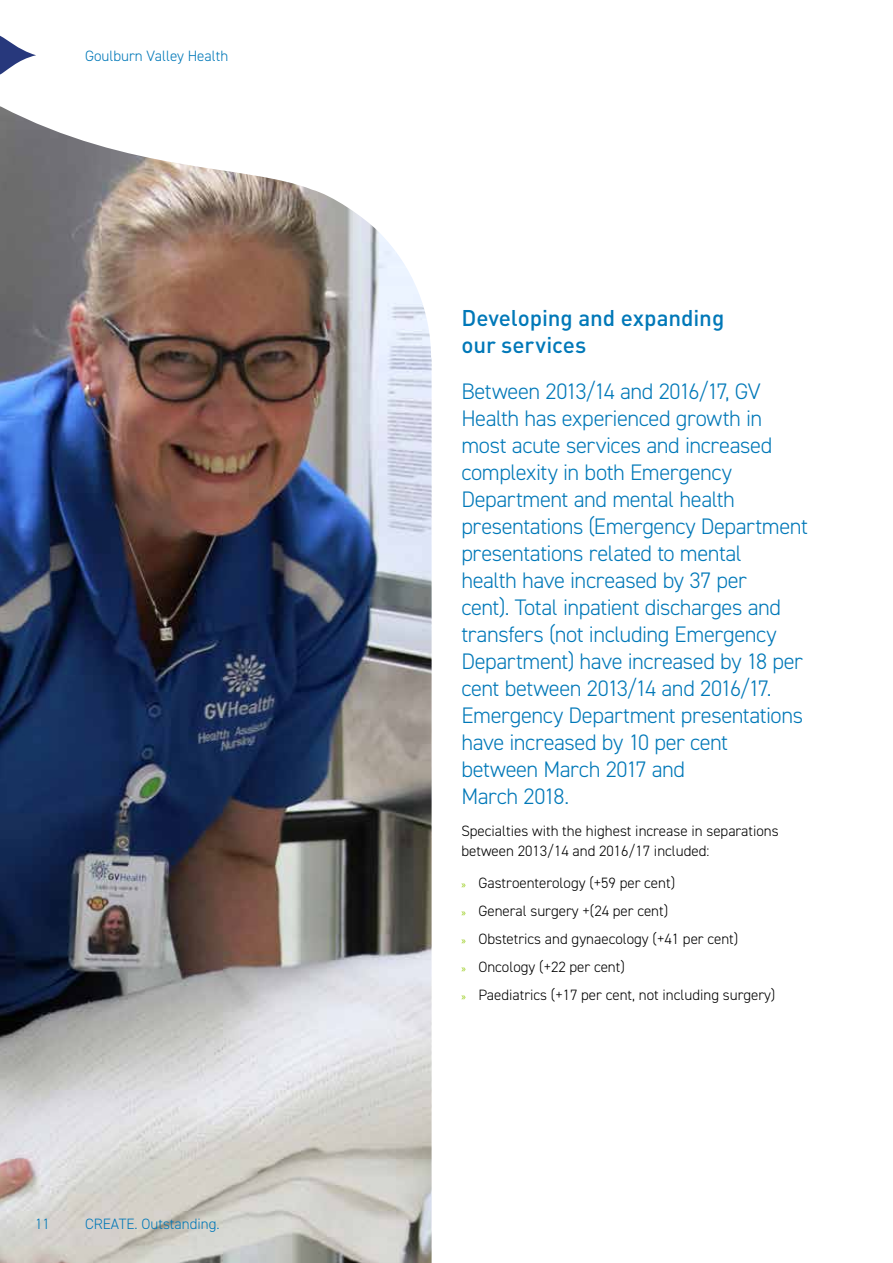
<style>
.page{position:relative;width:893px;height:1263px;background:#fff}
.page>*{position:absolute;margin:0;border:0;box-sizing:border-box;transform-origin:0 0}
.t1{font:300 22.5px/27px "DIN2014";letter-spacing:-.02em;color:#0078b8}
.t2{font:500 22.5px/27px "DIN";letter-spacing:-.005em;color:#0078b8}
.t3{font:300 15px/28px "DIN2014";color:#000}
.t4{font:300 15px "DIN2014";color:#0078b8}
.s1{font-family:"Myriad Pro";font-weight:400;font-size:10.5px;color:#90c808}
</style>
<div class="page">
<svg style="left:0;top:35px;width:36px;height:40px"></svg>
<img style="left:0;top:106px;width:432px;height:1157px">
<p class="t4" style="left:85px;top:46px;width:145px">Goulburn Valley Health</p>
<p class="t4" style="left:35px;top:1214px;width:16px">11</p>
<p class="t4" style="left:85px;top:1214px;width:136px">CREATE. Outstanding.</p>
<p class="t2" style="left:461px;top:304px;width:265px">Developing and expanding our services</p>
<p class="t1" style="left:461px;top:378px;width:348px">Between 2013/14 and 2016/17, GV<br>Health has experienced growth in most acute services and increased complexity in both Emergency<br>Department and mental health presentations (Emergency Department presentations related to mental<br>health have increased by 37 per<br>cent). Total inpatient discharges and transfers (not including Emergency<br>Department) have increased by 18 per cent between 2013/14 and 2016/17.<br>Emergency Department presentations have increased by 10 per cent between March 2017 and<br>March 2018.</p>
<p class="t3" style="left:461px;top:821px;width:319px;line-height:19.5px">Specialties with the highest increase in separations between 2013/14 and 2016/17 included:</p>
<p class="t3" style="left:461px;top:869px;width:316px"><span class="s1">x</span> Gastroenterology (+59 per cent)<br><span class="s1">x</span> General surgery +(24 per cent)<br><span class="s1">x</span> Obstetrics and gynaecology (+41 per cent)<br><span class="s1">x</span> Oncology (+22 per cent)<br><span class="s1">x</span> Paediatrics (+17 per cent, not including surgery)</p>
</div>
